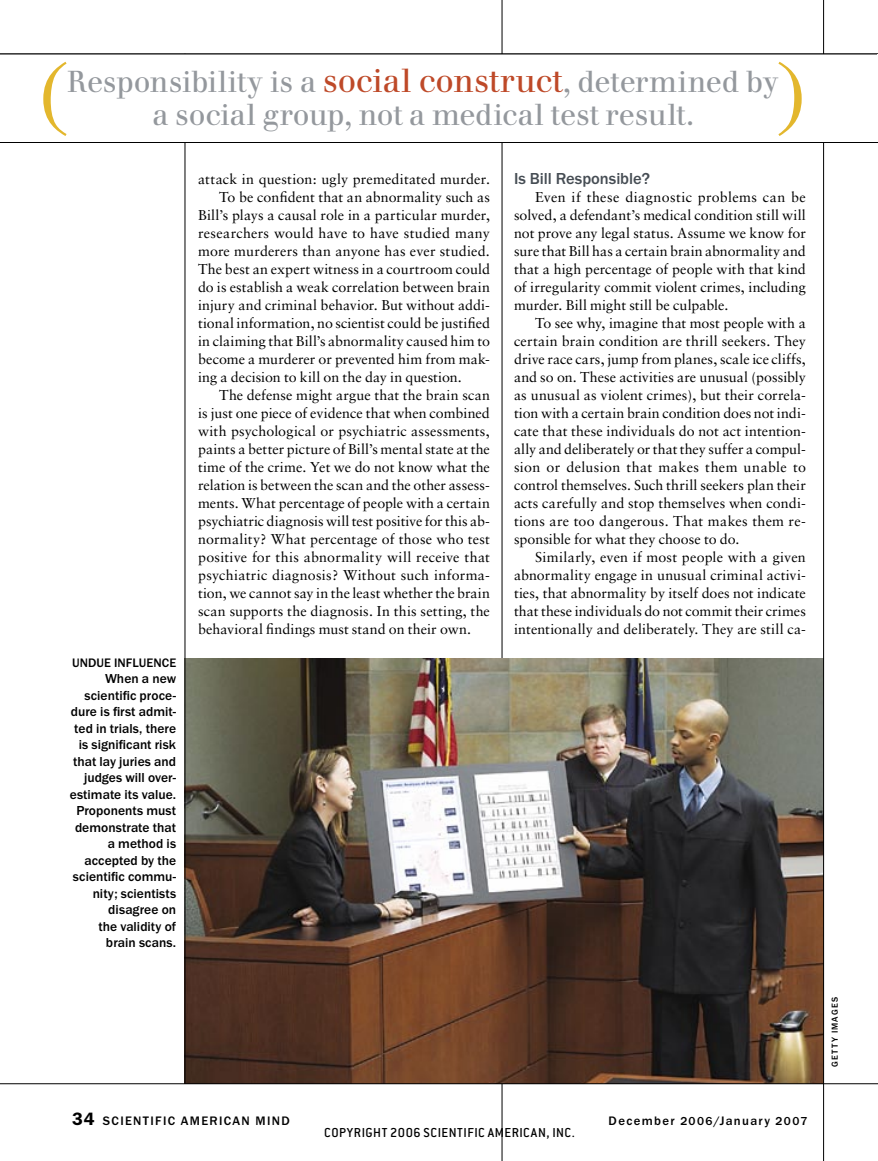
<style>
.page{position:relative;width:878px;height:1161px;background:#fff}
.page>*{position:absolute;margin:0;border:0;box-sizing:border-box;transform-origin:0 0}
.t1{font:75.75px "Walbaum";color:#e3b72d}
.t2{font:30px "Walbaum";color:#94989d}
.t3{font:500 16.5px "Franklin Gothic";color:#464d54}
.t4{font:14.25px "Sabon";letter-spacing:.01em;color:#000}
.t5{font:500 14.25px "Conduit ITC";letter-spacing:.035em;color:#000}
.t6{font:14.25px "Sabon";letter-spacing:.03em;color:#000}
.t7{font:500 13.5px/16.5px "Franklin Gothic";letter-spacing:.005em;color:#000;text-align:right}
.t8{font:500 12.75px "Franklin Gothic";letter-spacing:.105em;color:#000}
.t9{font:500 12.75px "Franklin Gothic";letter-spacing:.005em;color:#000}
.t10{font:500 9px "Franklin Gothic";letter-spacing:.12em;color:#000}
.s1{font-size:33px;color:#be4928}
.s2{font-weight:600;font-size:18px}
.s3{font-size:12px}
</style>
<div class="page">
<hr style="left:501px;top:0;width:1px;height:1161px;background:#000">
<img style="left:186px;top:659px;width:637px;height:424px">
<hr style="left:0;top:1083px;width:878px;height:1px;background:#000">
<hr style="left:823px;top:0;width:1px;height:1161px;background:#000">
<hr style="left:185px;top:54px;width:1px;height:1029px;background:#000">
<svg style="left:0;top:54px;width:877px;height:89px"></svg>
<p class="t1" style="left:37px;top:47px;width:31px">(</p>
<p class="t1" style="left:777px;top:47px;width:31px">)</p>
<p class="t2" style="left:67px;top:65px;width:713px">Responsibility is a <span class="s1">social construct</span>, determined by</p>
<p class="t2" style="left:152px;top:98px;width:543px">a social group, not a medical test result.</p>
<p class="t9" style="left:72px;top:655px;width:106px">UNDUE INFLUENCE</p>
<p class="t7" style="left:70px;top:671px;width:108px">When a new scientific proce&shy;dure is first admit&shy;ted in trials, there is significant risk that lay juries and judges will over&shy;estimate its value.<br>Proponents must demonstrate that a method is accepted by the scientific commu&shy;nity; scientists disagree on<br>the validity of brain scans.</p>
<p class="t4" style="left:198px;top:170px;width:293px">attack in question: ugly premeditated murder.</p>
<p class="t4" style="left:219px;top:188px;width:272px">To be confident that an abnormality such as</p>
<p class="t4" style="left:198px;top:206px;width:293px">Bill’s plays a causal role in a particular murder,</p>
<p class="t4" style="left:198px;top:224px;width:293px">researchers would have to have studied many</p>
<p class="t4" style="left:198px;top:242px;width:293px">more murderers than anyone has ever studied.</p>
<p class="t4" style="left:198px;top:260px;width:293px">The best an expert witness in a courtroom could</p>
<p class="t4" style="left:198px;top:278px;width:293px">do is establish a weak correlation between brain</p>
<p class="t4" style="left:198px;top:296px;width:293px">injury and criminal behavior. But without addi-</p>
<p class="t4" style="left:198px;top:314px;width:293px">tional information, no scientist could be justified</p>
<p class="t4" style="left:198px;top:332px;width:293px">in claiming that Bill’s abnormality caused him to</p>
<p class="t4" style="left:198px;top:350px;width:293px">become a murderer or prevented him from mak-</p>
<p class="t4" style="left:198px;top:368px;width:265px">ing a decision to kill on the day in question.</p>
<p class="t4" style="left:219px;top:386px;width:272px">The defense might argue that the brain scan</p>
<p class="t4" style="left:198px;top:404px;width:293px">is just one piece of evidence that when combined</p>
<p class="t4" style="left:198px;top:422px;width:293px">with psychological or psychiatric assessments,</p>
<p class="t4" style="left:198px;top:440px;width:293px">paints a better picture of Bill’s mental state at the</p>
<p class="t4" style="left:198px;top:458px;width:293px">time of the crime. Yet we do not know what the</p>
<p class="t4" style="left:198px;top:476px;width:293px">relation is between the scan and the other assess-</p>
<p class="t4" style="left:198px;top:494px;width:293px">ments. What percentage of people with a certain</p>
<p class="t4" style="left:198px;top:512px;width:293px">psychiatric diagnosis will test positive for this ab-</p>
<p class="t4" style="left:198px;top:530px;width:293px">normality? What percentage of those who test</p>
<p class="t4" style="left:198px;top:548px;width:293px">positive for this abnormality will receive that</p>
<p class="t4" style="left:198px;top:566px;width:293px">psychiatric diagnosis? Without such informa-</p>
<p class="t4" style="left:198px;top:584px;width:293px">tion, we cannot say in the least whether the brain</p>
<p class="t4" style="left:198px;top:602px;width:293px">scan supports the diagnosis. In this setting, the</p>
<p class="t4" style="left:198px;top:620px;width:274px">behavioral findings must stand on their own.</p>
<p class="t3" style="left:514px;top:169px;width:138px">Is Bill Responsible?</p>
<p class="t6" style="left:535px;top:188px;width:272px">Even if these diagnostic problems can be</p>
<p class="t4" style="left:514px;top:206px;width:293px">solved, a defendant’s medical condition still will</p>
<p class="t4" style="left:514px;top:224px;width:293px">not prove any legal status. Assume we know for</p>
<p class="t4" style="left:514px;top:242px;width:293px">sure that Bill has a certain brain abnormality and</p>
<p class="t4" style="left:514px;top:260px;width:293px">that a high percentage of people with that kind</p>
<p class="t4" style="left:514px;top:278px;width:293px">of irregularity commit violent crimes, including</p>
<p class="t4" style="left:514px;top:296px;width:216px">murder. Bill might still be culpable.</p>
<p class="t4" style="left:535px;top:314px;width:272px">To see why, imagine that most people with a</p>
<p class="t4" style="left:514px;top:332px;width:293px">certain brain condition are thrill seekers. They</p>
<p class="t4" style="left:514px;top:350px;width:293px">drive race cars, jump from planes, scale ice cliffs,</p>
<p class="t4" style="left:514px;top:368px;width:293px">and so on. These activities are unusual (possibly</p>
<p class="t4" style="left:514px;top:386px;width:293px">as unusual as violent crimes), but their correla-</p>
<p class="t4" style="left:514px;top:404px;width:293px">tion with a certain brain condition does not indi-</p>
<p class="t4" style="left:514px;top:422px;width:293px">cate that these individuals do not act intention-</p>
<p class="t4" style="left:514px;top:440px;width:293px">ally and deliberately or that they suffer a compul-</p>
<p class="t4" style="left:514px;top:458px;width:293px">sion or delusion that makes them unable to</p>
<p class="t4" style="left:514px;top:476px;width:293px">control themselves. Such thrill seekers plan their</p>
<p class="t4" style="left:514px;top:494px;width:293px">acts carefully and stop themselves when condi-</p>
<p class="t4" style="left:514px;top:512px;width:293px">tions are too dangerous. That makes them re-</p>
<p class="t4" style="left:514px;top:530px;width:227px">sponsible for what they choose to do.</p>
<p class="t4" style="left:535px;top:548px;width:272px">Similarly, even if most people with a given</p>
<p class="t4" style="left:514px;top:566px;width:293px">abnormality engage in unusual criminal activi-</p>
<p class="t4" style="left:514px;top:584px;width:293px">ties, that abnormality by itself does not indicate</p>
<p class="t4" style="left:514px;top:602px;width:293px">that these individuals do not commit their crimes</p>
<p class="t4" style="left:514px;top:620px;width:293px">intentionally and deliberately. They are still ca-</p>
<p class="t8" style="left:72px;top:1114px;width:219px"><span class="s2">34</span> SCIENTIFIC AMERICAN MIND</p>
<p class="t8" style="left:608px;top:1114px;width:200px">December <span class="s3">2006</span>/January <span class="s3">2007</span></p>
<p class="t5" style="left:324px;top:1125px;width:252px">COPYRIGHT 2006 SCIENTIFIC AMERICAN, INC.</p>
<p class="t10" style="left:829px;top:1066px;width:71px;rotate:-90deg">GETTY IMAGES</p>
</div>
